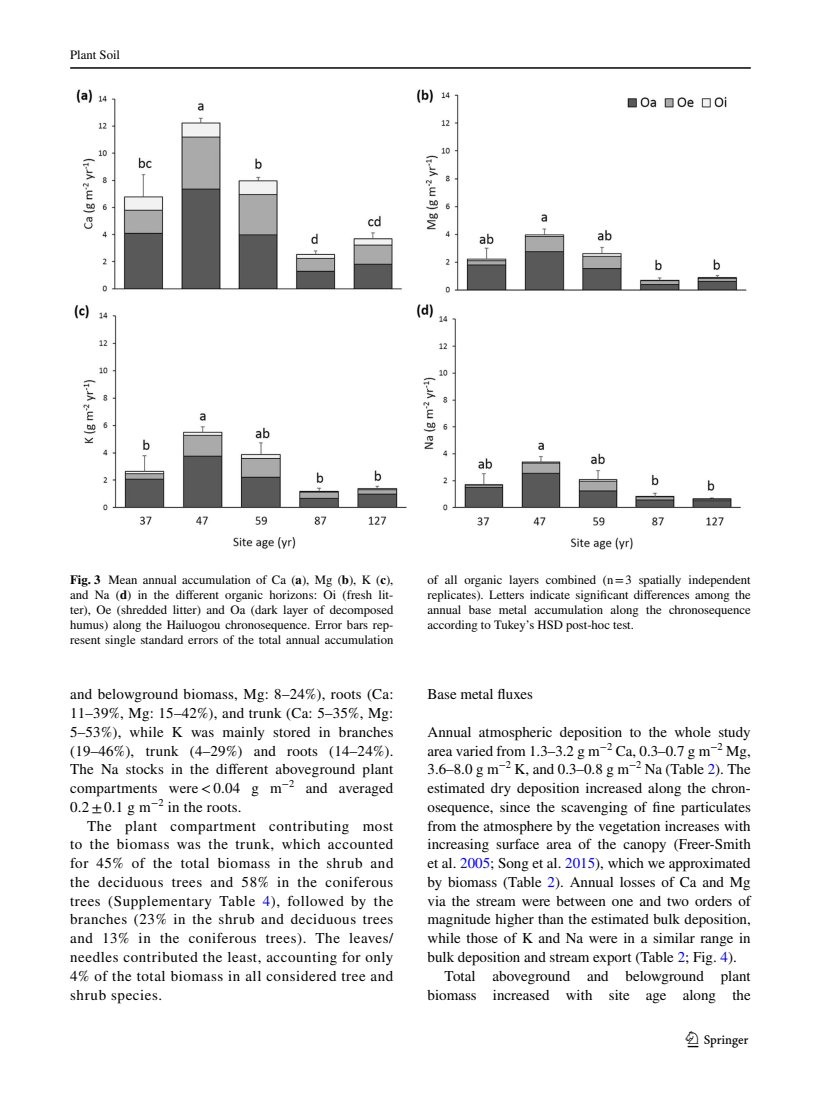
<style>
.page{position:relative;width:821px;height:1106px;background:#fff}
.page>*{position:absolute;margin:0;border:0;box-sizing:border-box;transform-origin:0 0}
.t1{font:22.5px "Springnew Regular 3";color:#000}
.t2{font:15px/18.8px "STIX";color:#000;text-align:justify}
.t3{font:12.75px/15px "STIX";color:#000;text-align:justify}
.s1{font-weight:700}
.s2{color:#00f}
</style>
<div class="page">
<hr style="left:70px;top:67px;width:680px;height:2px;background:#000">
<img style="left:74px;top:89px;width:672px;height:460px">
<p class="t3" style="left:70px;top:48px;width:51px">Plant Soil</p>
<p class="t3" style="left:70px;top:573px;width:325px"><span class="s1">Fig. 3</span> Mean annual accumulation of Ca (<span class="s1">a</span>), Mg (<span class="s1">b</span>), K (<span class="s1">c</span>), and Na (<span class="s1">d</span>) in the different organic horizons: Oi (fresh lit&shy;ter), Oe (shredded litter) and Oa (dark layer of decomposed humus) along the Hailuogou chronosequence. Error bars rep&shy;resent single standard errors of the total annual accumulation</p>
<p class="t3" style="left:427px;top:573px;width:325px">of all organic layers combined (n=3 spatially independent replicates). Letters indicate significant differences among the annual base metal accumulation along the chronosequence according to Tukey’s HSD post-hoc test.</p>
<p class="t2" style="left:70px;top:686px;width:325px">and belowground biomass, Mg: 8–24%), roots (Ca:<br>11–39%, Mg: 15–42%), and trunk (Ca: 5–35%, Mg:<br>5–53%), while K was mainly stored in branches (19–46%), trunk (4–29%) and roots (14–24%).<br>The Na stocks in the different aboveground plant compartments were&lt;0.04 g m<sup>−2</sup> and averaged 0.2±0.1 g m<sup>−2</sup> in the roots.</p>
<p class="t2" style="left:70px;top:817px;width:325px;text-indent:17px">The plant compartment contributing most to the biomass was the trunk, which accounted for 45% of the total biomass in the shrub and the deciduous trees and 58% in the coniferous trees (Supplementary Table <span class="s2">4</span>), followed by the branches (23% in the shrub and deciduous trees and 13% in the coniferous trees). The leaves/ needles contributed the least, accounting for only 4% of the total biomass in all considered tree and shrub species.</p>
<p class="t2" style="left:427px;top:686px;width:107px">Base metal fluxes</p>
<p class="t2" style="left:427px;top:723px;width:325px">Annual atmospheric deposition to the whole study</p>
<p class="t2" style="left:427px;top:742px;width:325px">area varied from 1.3–3.2 g m<sup>−2</sup> Ca, 0.3–0.7 g m<sup>−2</sup> Mg,</p>
<p class="t2" style="left:427px;top:761px;width:325px">3.6–8.0 g m<sup>−2</sup> K, and 0.3–0.8 g m<sup>−2</sup> Na (Table <span class="s2">2</span>). The</p>
<p class="t2" style="left:427px;top:779px;width:325px">estimated dry deposition increased along the chron-</p>
<p class="t2" style="left:427px;top:798px;width:325px">osequence, since the scavenging of fine particulates</p>
<p class="t2" style="left:427px;top:817px;width:325px">from the atmosphere by the vegetation increases with</p>
<p class="t2" style="left:427px;top:836px;width:325px">increasing surface area of the canopy (Freer-Smith</p>
<p class="t2" style="left:427px;top:854px;width:325px">et al. <span class="s2">2005</span>; Song et al. <span class="s2">2015</span>), which we approximated</p>
<p class="t2" style="left:427px;top:873px;width:325px">by biomass (Table <span class="s2">2</span>). Annual losses of Ca and Mg</p>
<p class="t2" style="left:427px;top:892px;width:325px">via the stream were between one and two orders of</p>
<p class="t2" style="left:427px;top:911px;width:325px">magnitude higher than the estimated bulk deposition,</p>
<p class="t2" style="left:427px;top:929px;width:325px">while those of K and Na were in a similar range in</p>
<p class="t2" style="left:427px;top:948px;width:311px">bulk deposition and stream export (Table <span class="s2">2</span>; Fig. <span class="s2">4</span>).</p>
<p class="t2" style="left:444px;top:967px;width:308px">Total aboveground and belowground plant</p>
<p class="t2" style="left:427px;top:986px;width:325px">biomass increased with site age along the</p>
<h1 class="t1" style="left:687px;top:1031px;width:62px">1 3</h1>
</div>
